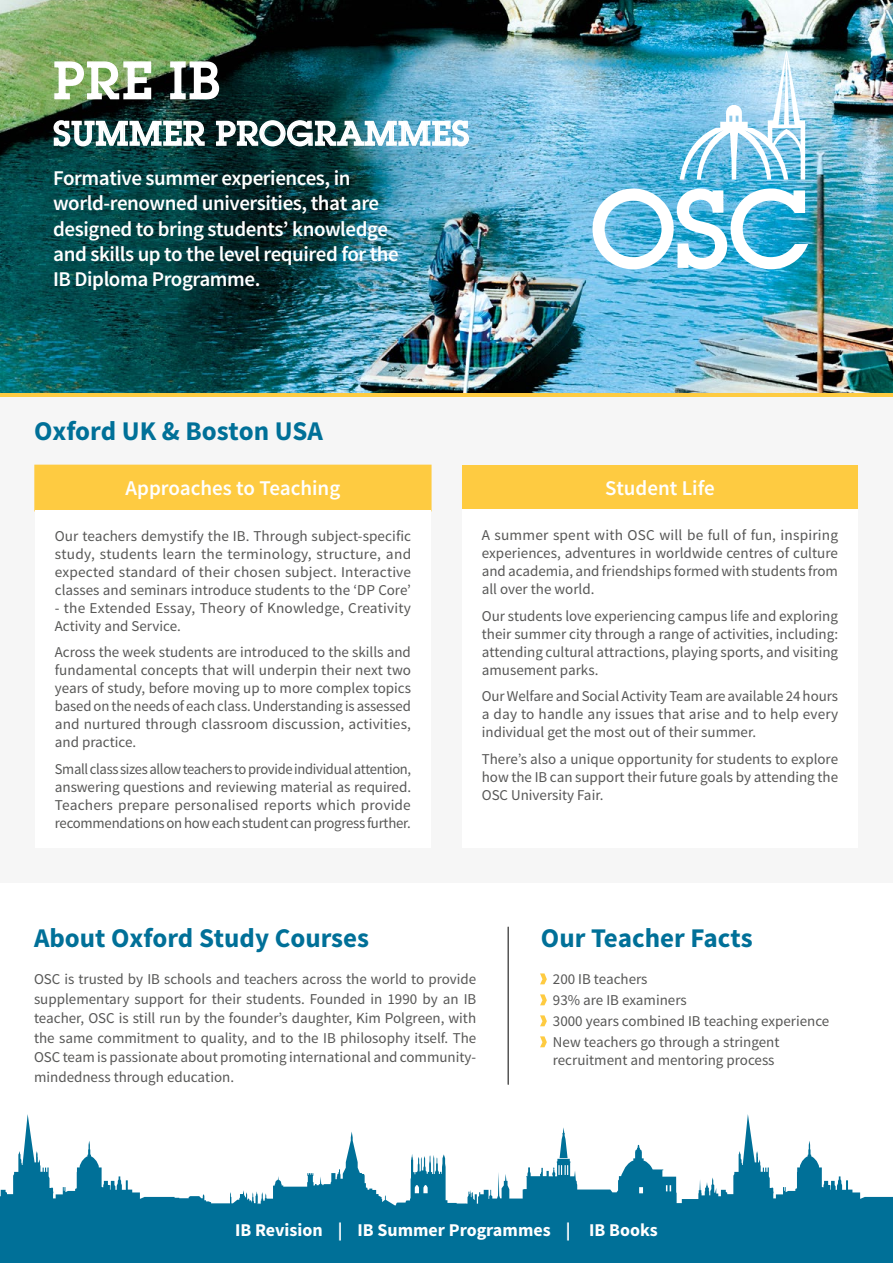
<style>
.page{position:relative;width:893px;height:1263px;background:#fff}
.page>*{position:absolute;margin:0;border:0;box-sizing:border-box;transform-origin:0 0}
.t1{font:500 51px "Lubalin Graph Std";color:#fff}
.t2{font:500 33px "Lubalin Graph Std";letter-spacing:.02em;color:#fff}
.t3{font:700 27px "Source Sans Pro";color:#007098}
.t4{font:600 21px/25.2px "Source Sans Pro";letter-spacing:-.02em;color:#fff}
.t5{font:600 21px "Source Sans Pro";color:#fff}
.t6{font:700 18px "Source Sans Pro";color:#fff}
.t7{font:15px/18px "Source Sans Pro";color:#575756;text-align:justify}
</style>
<div class="page">
<img style="left:0;top:0;width:893px;height:393px">
<div style="left:0;top:394px;width:893px;height:489px;background:#f6f6f6"></div>
<div style="left:34px;top:464px;width:398px;height:48px;background:#fecb41"></div>
<div style="left:35px;top:510px;width:396px;height:338px;background:#fff"></div>
<div style="left:462px;top:465px;width:396px;height:44px;background:#fecb41"></div>
<div style="left:462px;top:509px;width:396px;height:339px;background:#fff"></div>
<div style="left:0;top:1213px;width:893px;height:50px;background:#007098"></div>
<svg style="left:0;top:1114px;width:446px;height:99px"></svg>
<svg style="left:446px;top:1114px;width:447px;height:99px"></svg>
<hr style="left:0;top:393px;width:893px;height:3px;background:#fecb41">
<svg style="left:680px;top:51px;width:125px;height:129px"></svg>
<svg style="left:592px;top:188px;width:216px;height:81px"></svg>
<svg style="left:54px;top:61px;width:98px;height:39px;background:#8da87a"></svg>
<svg style="left:169px;top:61px;width:51px;height:39px;background:#49504c"></svg>
<svg style="left:53px;top:119px;width:152px;height:28px;background:#5c7b7b"></svg>
<img style="left:215px;top:119px;width:255px;height:28px">
<svg style="left:540px;top:973px;width:7px;height:11px"></svg>
<svg style="left:540px;top:994px;width:7px;height:11px"></svg>
<svg style="left:540px;top:1015px;width:7px;height:11px"></svg>
<svg style="left:540px;top:1036px;width:7px;height:11px"></svg>
<hr style="left:508px;top:927px;width:1px;height:157px;background:#000">
<h1 class="t1" style="left:53px;top:48px;width:169px">PRE IB</h1>
<h2 class="t2" style="left:53px;top:113px;width:418px">SUMMER PROGRAMMES</h2>
<h3 class="t4" style="left:53px;top:166px;width:347px">Formative summer experiences, in world-renowned universities, that are designed to bring students’ knowledge and skills up to the level required for the IB Diploma Programme.</h3>
<h3 class="t3" style="left:34px;top:413px;width:290px">Oxford UK &amp; Boston USA</h3>
<h3 class="t5" style="left:126px;top:475px;width:216px">Approaches to Teaching</h3>
<p class="t7" style="left:55px;top:527px;width:358px">Our teachers demystify the IB. Through subject-specific study, students learn the terminology, structure, and expected standard of their chosen subject. Interactive classes and seminars introduce students to the ‘DP Core’</p>
<p class="t7" style="left:55px;top:599px;width:357px">- the Extended Essay, Theory of Knowledge, Creativity<br>Activity and Service.</p>
<p class="t7" style="left:55px;top:644px;width:358px">Across the week students are introduced to the skills and fundamental concepts that will underpin their next two years of study, before moving up to more complex topics based on the needs of each class. Understanding is assessed and nurtured through classroom discussion, activities, and practice.</p>
<p class="t7" style="left:55px;top:760px;width:358px">Small class sizes allow teachers to provide individual attention, answering questions and reviewing material as required.<br>Teachers prepare personalised reports which provide recommendations on how each student can progress further.</p>
<h3 class="t5" style="left:605px;top:475px;width:111px">Student Life</h3>
<p class="t7" style="left:482px;top:527px;width:358px">A summer spent with OSC will be full of fun, inspiring experiences, adventures in worldwide centres of culture and academia, and friendships formed with students from all over the world.</p>
<p class="t7" style="left:482px;top:607px;width:358px">Our students love experiencing campus life and exploring their summer city through a range of activities, including: attending cultural attractions, playing sports, and visiting amusement parks.</p>
<p class="t7" style="left:482px;top:688px;width:358px">Our Welfare and Social Activity Team are available 24 hours a day to handle any issues that arise and to help every individual get the most out of their summer.</p>
<p class="t7" style="left:482px;top:750px;width:358px">There’s also a unique opportunity for students to explore how the IB can support their future goals by attending the OSC University Fair.</p>
<h3 class="t3" style="left:34px;top:920px;width:337px">About Oxford Study Courses</h3>
<h3 class="t3" style="left:541px;top:920px;width:213px">Our Teacher Facts</h3>
<p class="t7" style="left:34px;top:970px;width:444px;line-height:19.5px">OSC is trusted by IB schools and teachers across the world to provide supplementary support for their students. Founded in 1990 by an IB teacher, OSC is still run by the founder’s daughter, Kim Polgreen, with the same commitment to quality, and to the IB philosophy itself. The OSC team is passionate about promoting international and community&shy;mindedness through education.</p>
<p class="t7" style="left:553px;top:969px;width:278px;line-height:21px;text-align:left">200 IB teachers<br>93% are IB examiners<br>3000 years combined IB teaching experience<br>New teachers go through a stringent</p>
<p class="t7" style="left:553px;top:1051px;width:223px">recruitment and mentoring process</p>
<p class="t6" style="left:235px;top:1218px;width:424px">IB Revision | IB Summer Programmes | IB Books</p>
</div>
